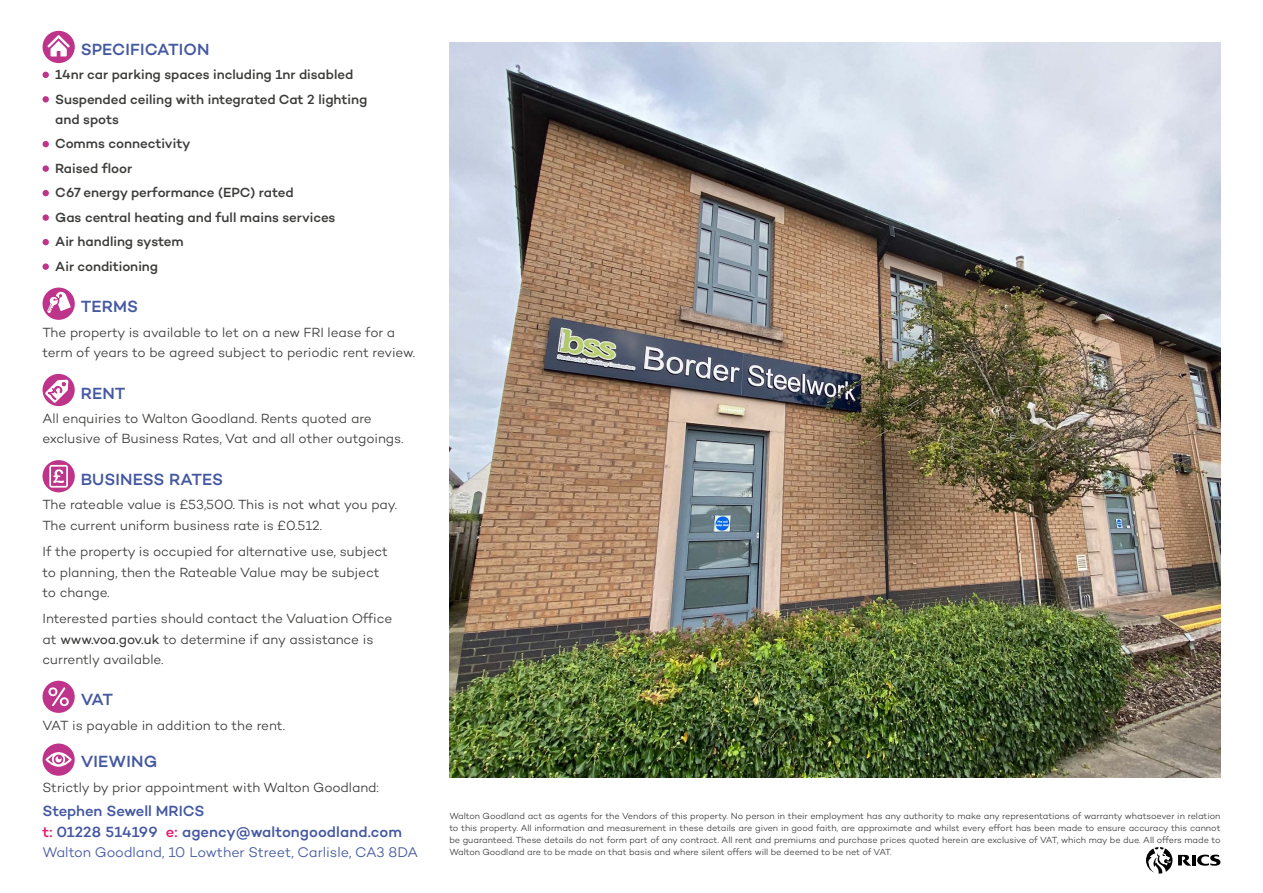
<style>
.page{position:relative;width:1263px;height:893px;background:#fff}
.page>*{position:absolute;margin:0;border:0;box-sizing:border-box;transform-origin:0 0}
.t1{font:500 16.5px "Campton";letter-spacing:.005em;color:#4458a1}
.t2{font:500 15px/20.2px "Campton";color:#4458a1}
.t3{font:300 14.25px "Campton";letter-spacing:-.005em;color:#4458a1}
.t4{font:300 13.5px/20.2px "Campton";letter-spacing:-.005em;color:#3c3c3b}
.t5{font:500 13.5px/24.5px "Campton";letter-spacing:-.005em;color:#3c3c3b}
.t6{font:300 9px/12px "Campton";letter-spacing:-.01em;color:#3c3c3b;text-align:justify}
.s1{font-weight:400}
.s2{color:#e71d72}
</style>
<div class="page">
<svg style="left:43px;top:31px;width:32px;height:32px"></svg>
<svg style="left:43px;top:72px;width:6px;height:6px"></svg>
<div style="left:43px;top:96px;width:6px;height:7px;background:#bf348b;border-radius:50%"></div>
<svg style="left:43px;top:141px;width:6px;height:6px"></svg>
<div style="left:43px;top:165px;width:6px;height:7px;background:#bf348b;border-radius:50%"></div>
<svg style="left:43px;top:190px;width:6px;height:6px"></svg>
<div style="left:43px;top:214px;width:6px;height:7px;background:#bf348b;border-radius:50%"></div>
<svg style="left:43px;top:239px;width:6px;height:6px"></svg>
<div style="left:43px;top:263px;width:6px;height:7px;background:#bf348b;border-radius:50%"></div>
<svg style="left:43px;top:288px;width:32px;height:32px"></svg>
<svg style="left:43px;top:374px;width:32px;height:32px"></svg>
<svg style="left:43px;top:460px;width:32px;height:32px"></svg>
<svg style="left:43px;top:681px;width:32px;height:32px"></svg>
<svg style="left:43px;top:743px;width:32px;height:33px"></svg>
<svg style="left:1146px;top:847px;width:26px;height:26px"></svg>
<svg style="left:1197px;top:855px;width:23px;height:11px"></svg>
<hr style="left:1192px;top:855px;width:4px;height:10px;background:#000">
<svg style="left:1178px;top:855px;width:13px;height:11px"></svg>
<img style="left:449px;top:43px;width:771px;height:734px">
<p class="t1" style="left:81px;top:39px;width:130px">SPECIFICATION</p>
<p class="t5" style="left:55px;top:62px;width:314px">14nr car parking spaces including 1nr disabled<br>Suspended ceiling with integrated Cat 2 lighting</p>
<p class="t5" style="left:55px;top:107px;width:282px">and spots<br>Comms connectivity<br>Raised floor<br>C67 energy performance (EPC) rated<br>Gas central heating and full mains services<br>Air handling system<br>Air conditioning</p>
<p class="t1" style="left:81px;top:296px;width:59px">TERMS</p>
<p class="t4" style="left:43px;top:322px;width:374px">The property is available to let on a new FRI lease for a term of years to be agreed subject to periodic rent review.</p>
<p class="t1" style="left:81px;top:383px;width:46px">RENT</p>
<p class="t4" style="left:43px;top:408px;width:363px">All enquiries to Walton Goodland. Rents quoted are exclusive of Business Rates, Vat and all other outgoings.</p>
<p class="t1" style="left:81px;top:469px;width:144px">BUSINESS RATES</p>
<p class="t4" style="left:43px;top:494px;width:356px">The rateable value is £53,500. This is not what you pay.<br>The current uniform business rate is £0.512.</p>
<p class="t4" style="left:43px;top:541px;width:347px">If the property is occupied for alternative use, subject to planning, then the Rateable Value may be subject to change.</p>
<p class="t4" style="left:43px;top:608px;width:351px">Interested parties should contact the Valuation Office at <span class="s1">www.voa.gov.uk</span> to determine if any assistance is currently available.</p>
<p class="t1" style="left:81px;top:689px;width:34px">VAT</p>
<p class="t4" style="left:43px;top:715px;width:244px">VAT is payable in addition to the rent.</p>
<p class="t1" style="left:81px;top:751px;width:78px">VIEWING</p>
<p class="t4" style="left:43px;top:777px;width:338px">Strictly by prior appointment with Walton Goodland:</p>
<p class="t2" style="left:43px;top:801px;width:361px">Stephen Sewell MRICS<br><span class="s2">t:</span> 01228 514199 <span class="s2">e:</span> agency@waltongoodland.com</p>
<p class="t3" style="left:43px;top:843px;width:377px">Walton Goodland, 10 Lowther Street, Carlisle, CA3 8DA</p>
<p class="t6" style="left:449px;top:810px;width:773px">Walton Goodland act as agents for the Vendors of this property. No person in their employment has any authority to make any representations of warranty whatsoever in relation to this property. All information and measurement in these details are given in good faith, are approximate and whilst every effort has been made to ensure accuracy this cannot be guaranteed. These details do not form part of any contract. All rent and premiums and purchase prices quoted herein are exclusive of VAT, which may be due. All offers made to Walton Goodland are to be made on that basis and where silent offers will be deemed to be net of VAT.</p>
</div>
